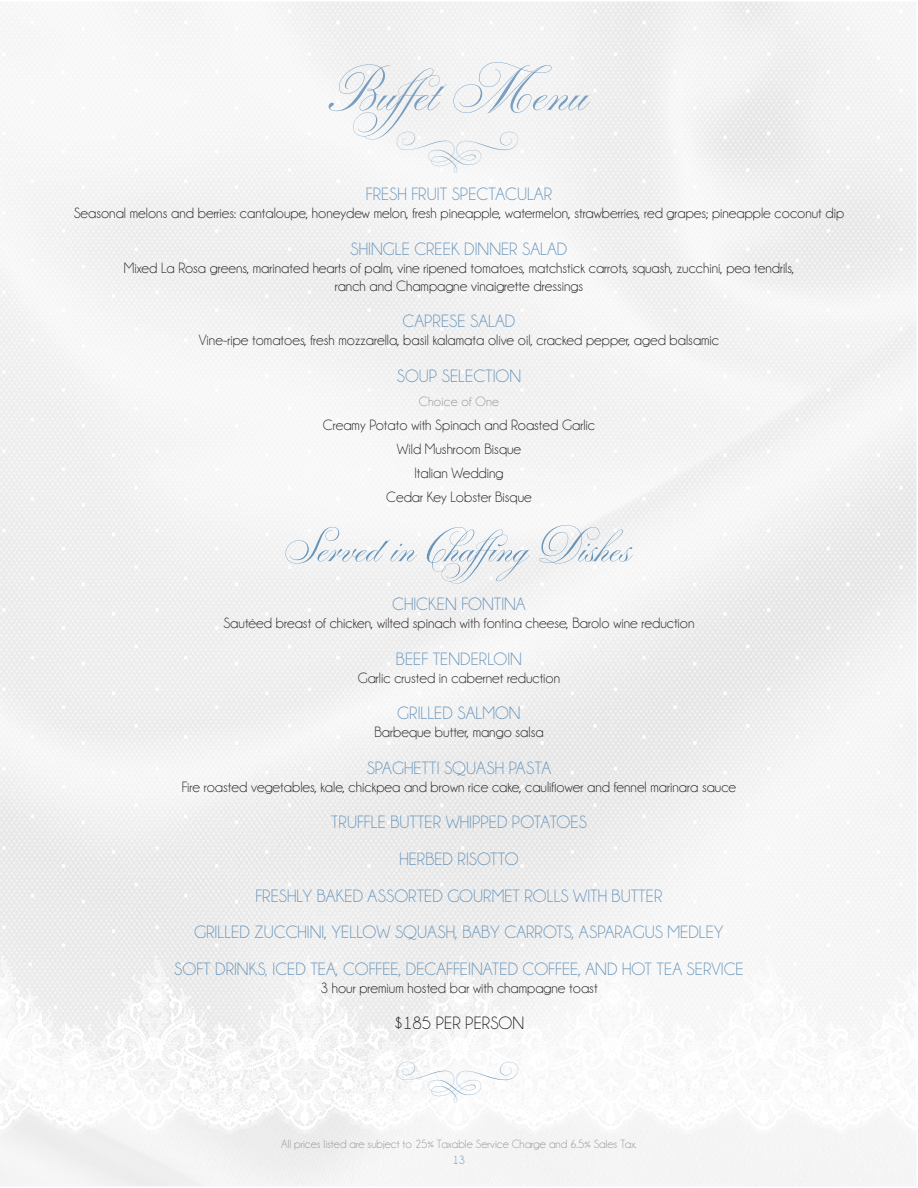
<style>
.page{position:relative;width:918px;height:1188px;background:#fff}
.page>*{position:absolute;margin:0;border:0;box-sizing:border-box;transform-origin:0 0}
.t1{font:75px "Parfumerie Script Old Style";color:#789fc1}
.t2{font:57px "Parfumerie Script Old Style";color:#6794ba}
.t3{font:18px "Champagne&Limousines";color:#6794ba}
.t4{font:18px "Champagne&Limousines";color:#231f20}
.t5{font:15px "Champagne&Limousines";color:#231f20}
.t6{font:13.5px "Champagne&Limousines";letter-spacing:.02em;color:#939598}
.t7{font:12px "Champagne&Limousines";color:#939598}
.t8{font:12px "Champagne&Limousines";color:#6794b8}
</style>
<div class="page">
<div style="left:0;top:1134px;width:916px;height:52px;background:#f4f4f4"></div>
<img style="left:0;top:1px;width:917px;height:1133px">
<div style="left:393px;top:131px;width:129px;height:42px;background:#f5f5f5"></div>
<svg style="left:393px;top:1062px;width:129px;height:41px"></svg>
<p class="t1" style="left:329px;top:40px;width:262px">Buffet Menu</p>
<p class="t3" style="left:366px;top:185px;width:188px">FRESH FRUIT SPECTACULAR</p>
<p class="t5" style="left:74px;top:206px;width:772px">Seasonal melons and berries: cantaloupe, honeydew melon, fresh pineapple, watermelon, strawberries, red grapes; pineapple coconut dip</p>
<p class="t3" style="left:351px;top:240px;width:218px">SHINGLE CREEK DINNER SALAD</p>
<p class="t5" style="left:124px;top:260px;width:672px">Mixed La Rosa greens, marinated hearts of palm, vine ripened tomatoes, matchstick carrots, squash, zucchini, pea tendrils,</p>
<p class="t5" style="left:335px;top:278px;width:250px">ranch and Champagne vinaigrette dressings</p>
<p class="t3" style="left:403px;top:312px;width:114px">CAPRESE SALAD</p>
<p class="t5" style="left:199px;top:333px;width:522px">Vine-ripe tomatoes, fresh mozzarella, basil kalamata olive oil, cracked pepper, aged balsamic</p>
<p class="t3" style="left:397px;top:367px;width:126px">SOUP SELECTION</p>
<p class="t6" style="left:419px;top:395px;width:82px">Choice of One</p>
<p class="t5" style="left:323px;top:417px;width:274px">Creamy Potato with Spinach and Roasted Garlic</p>
<p class="t5" style="left:397px;top:441px;width:126px">Wild Mushroom Bisque</p>
<p class="t5" style="left:414px;top:465px;width:91px">Italian Wedding</p>
<p class="t5" style="left:386px;top:489px;width:147px">Cedar Key Lobster Bisque</p>
<p class="t2" style="left:286px;top:508px;width:348px">Served in Chaffing Dishes</p>
<p class="t3" style="left:392px;top:595px;width:135px">CHICKEN FONTINA</p>
<p class="t5" style="left:223px;top:615px;width:473px">Sautéed breast of chicken, wilted spinach with fontina cheese, Barolo wine reduction</p>
<p class="t3" style="left:396px;top:650px;width:128px">BEEF TENDERLOIN</p>
<p class="t5" style="left:358px;top:670px;width:204px">Garlic crusted in cabernet reduction</p>
<p class="t3" style="left:397px;top:704px;width:125px">GRILLED SALMON</p>
<p class="t5" style="left:374px;top:725px;width:171px">Barbeque butter, mango salsa</p>
<p class="t3" style="left:367px;top:759px;width:186px">SPAGHETTI SQUASH PASTA</p>
<p class="t5" style="left:182px;top:779px;width:556px">Fire roasted vegetables, kale, chickpea and brown rice cake, cauliflower and fennel marinara sauce</p>
<p class="t3" style="left:331px;top:813px;width:257px">TRUFFLE BUTTER WHIPPED POTATOES</p>
<p class="t3" style="left:399px;top:850px;width:121px">HERBED RISOTTO</p>
<p class="t3" style="left:255px;top:887px;width:409px">FRESHLY BAKED ASSORTED GOURMET ROLLS WITH BUTTER</p>
<p class="t3" style="left:194px;top:923px;width:531px">GRILLED ZUCCHINI, YELLOW SQUASH, BABY CARROTS, ASPARAGUS MEDLEY</p>
<p class="t3" style="left:174px;top:960px;width:571px">SOFT DRINKS, ICED TEA, COFFEE, DECAFFEINATED COFFEE, AND HOT TEA SERVICE</p>
<p class="t5" style="left:320px;top:980px;width:279px">3 hour premium hosted bar with champagne toast</p>
<p class="t4" style="left:394px;top:1014px;width:132px">$185 PER PERSON</p>
<p class="t7" style="left:281px;top:1138px;width:357px">All prices listed are subject to 25% Taxable Service Charge and 6.5% Sales Tax.</p>
<p class="t8" style="left:453px;top:1154px;width:14px">13</p>
</div>
